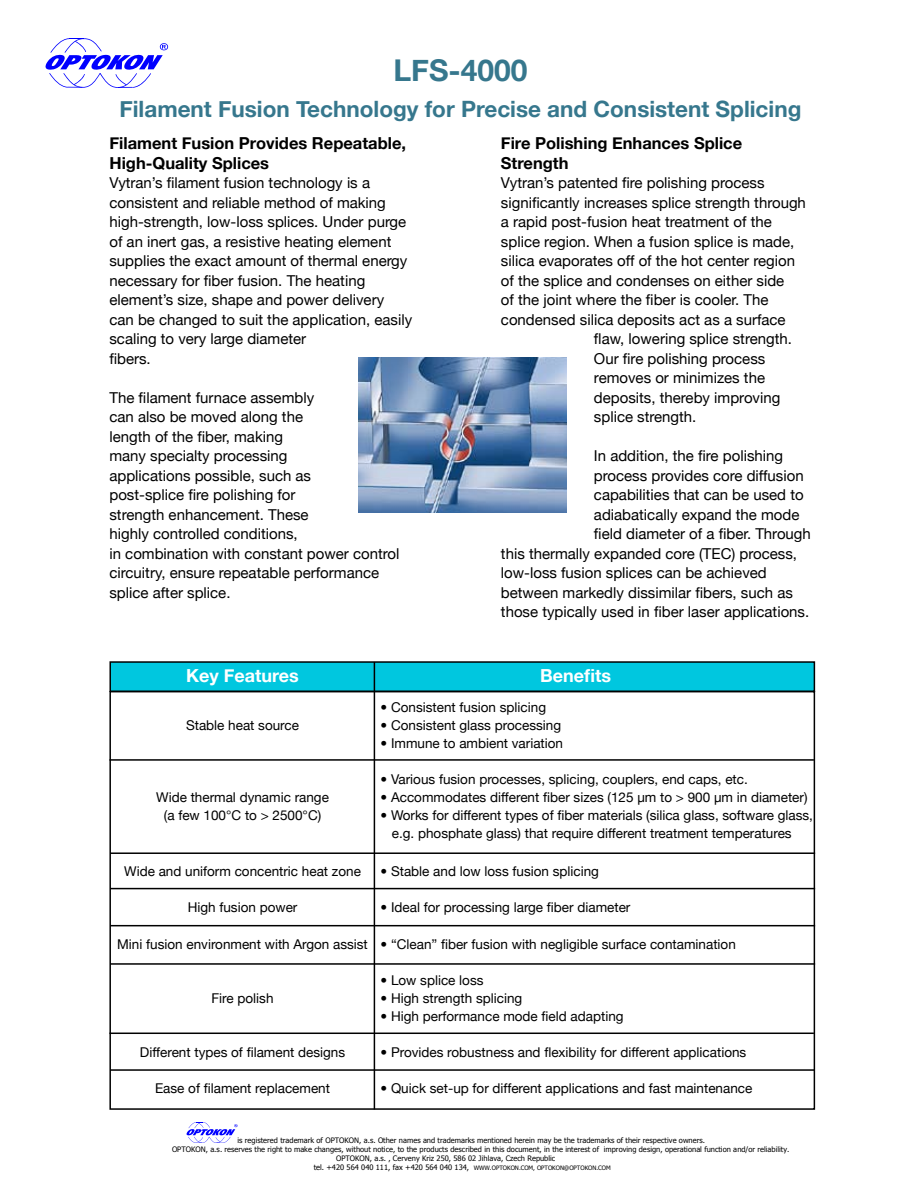
<style>
.page{position:relative;width:918px;height:1188px;background:#fff}
.page>*{position:absolute;margin:0;border:0;box-sizing:border-box;transform-origin:0 0}
.t1{font:700 30px "Helvetica Neue";color:#36778d}
.t2{font:700 22.5px "Helvetica Neue";color:#36778d}
.t3{font:700 18px "Helvetica Neue";color:#fff}
.t4{font:700 16.5px/19.5px "Helvetica Neue";color:#000}
.t5{font:15px/19.5px "Helvetica Neue";color:#000}
.t6{font:13.5px/18px "Helvetica Neue";color:#000}
.t7{font:7.5px "Tahoma";color:#000}
.s1{font-size:6px}
</style>
<div class="page">
<img style="left:358px;top:358px;width:209px;height:154px">
<div style="left:109px;top:691px;width:706px;height:419px;border:2px solid #000"></div>
<div style="left:110px;top:662px;width:704px;height:29px;background:#00c7df"></div>
<div style="left:109px;top:661px;width:706px;height:31px;border:2px solid #000"></div>
<hr style="left:109px;top:759px;width:705px;height:2px;background:#000">
<hr style="left:110px;top:852px;width:705px;height:2px;background:#000">
<hr style="left:110px;top:888px;width:705px;height:1px;background:#000">
<hr style="left:110px;top:925px;width:705px;height:1px;background:#000">
<hr style="left:110px;top:963px;width:705px;height:2px;background:#000">
<hr style="left:109px;top:1033px;width:705px;height:1px;background:#000">
<hr style="left:110px;top:1069px;width:704px;height:2px;background:#000">
<hr style="left:374px;top:662px;width:1px;height:447px;background:#000">
<svg style="left:46px;top:38px;width:122px;height:50px"></svg>
<svg style="left:187px;top:1122px;width:51px;height:21px"></svg>
<h1 class="t1" style="left:393px;top:52px;width:135px">LFS-4000</h1>
<h2 class="t2" style="left:119px;top:95px;width:683px">Filament Fusion Technology for Precise and Consistent Splicing</h2>
<p class="t4" style="left:501px;top:133px;width:243px">Fire Polishing Enhances Splice<br>Strength</p>
<p class="t5" style="left:501px;top:173px;width:265px">Vytran’s patented fire polishing process</p>
<p class="t5" style="left:501px;top:192px;width:307px">significantly increases splice strength through</p>
<p class="t5" style="left:501px;top:212px;width:272px">a rapid post-fusion heat treatment of the</p>
<p class="t5" style="left:501px;top:231px;width:295px">splice region. When a fusion splice is made,</p>
<p class="t5" style="left:501px;top:251px;width:296px">silica evaporates off of the hot center region</p>
<p class="t5" style="left:501px;top:270px;width:285px">of the splice and condenses on either side</p>
<p class="t5" style="left:501px;top:290px;width:269px">of the joint where the fiber is cooler. The</p>
<p class="t5" style="left:501px;top:309px;width:286px">condensed silica deposits act as a surface</p>
<p class="t5" style="left:594px;top:329px;width:200px">flaw, lowering splice strength.</p>
<p class="t5" style="left:594px;top:348px;width:173px">Our fire polishing process</p>
<p class="t5" style="left:594px;top:368px;width:173px">removes or minimizes the</p>
<p class="t5" style="left:594px;top:387px;width:188px">deposits, thereby improving</p>
<p class="t5" style="left:594px;top:407px;width:104px">splice strength.</p>
<p class="t5" style="left:594px;top:446px;width:191px">In addition, the fire polishing</p>
<p class="t5" style="left:594px;top:465px;width:211px">process provides core diffusion</p>
<p class="t5" style="left:594px;top:485px;width:211px">capabilities that can be used to</p>
<p class="t5" style="left:594px;top:504px;width:207px">adiabatically expand the mode</p>
<p class="t5" style="left:594px;top:524px;width:218px">field diameter of a fiber. Through</p>
<p class="t5" style="left:501px;top:543px;width:298px">this thermally expanded core (TEC) process,</p>
<p class="t5" style="left:501px;top:563px;width:267px">low-loss fusion splices can be achieved</p>
<p class="t5" style="left:501px;top:582px;width:293px">between markedly dissimilar fibers, such as</p>
<p class="t5" style="left:501px;top:602px;width:310px">those typically used in fiber laser applications.</p>
<p class="t4" style="left:109px;top:133px;width:298px">Filament Fusion Provides Repeatable,<br>High-Quality Splices</p>
<p class="t5" style="left:109px;top:173px;width:304px">Vytran’s filament fusion technology is a consistent and reliable method of making high-strength, low-loss splices. Under purge of an inert gas, a resistive heating element supplies the exact amount of thermal energy necessary for fiber fusion. The heating element’s size, shape and power delivery can be changed to suit the application, easily scaling to very large diameter<br>fibers.</p>
<p class="t5" style="left:109px;top:387px;width:292px">The filament furnace assembly<br>can also be moved along the<br>length of the fiber, making<br>many specialty processing<br>applications possible, such as<br>post-splice fire polishing for<br>strength enhancement. These<br>highly controlled conditions,<br>in combination with constant power control circuitry, ensure repeatable performance splice after splice.</p>
<p class="t3" style="left:186px;top:665px;width:114px">Key Features</p>
<p class="t3" style="left:540px;top:665px;width:73px">Benefits</p>
<p class="t6" style="left:381px;top:698px;width:167px">• Consistent fusion splicing</p>
<p class="t6" style="left:186px;top:716px;width:115px">Stable heat source</p>
<p class="t6" style="left:381px;top:716px;width:182px">• Consistent glass processing</p>
<p class="t6" style="left:381px;top:734px;width:184px">• Immune to ambient variation</p>
<p class="t6" style="left:381px;top:770px;width:369px">• Various fusion processes, splicing, couplers, end caps, etc.</p>
<p class="t6" style="left:156px;top:788px;width:174px">Wide thermal dynamic range</p>
<p class="t6" style="left:381px;top:788px;width:428px">• Accommodates different fiber sizes (125 µm to &gt; 900 µm in diameter)</p>
<p class="t6" style="left:164px;top:806px;width:159px">(a few 100°C to &gt; 2500°C)</p>
<p class="t6" style="left:392px;top:806px;width:423px;text-indent:-11px">• Works for different types of fiber materials (silica glass, software glass, e.g. phosphate glass) that require different treatment temperatures</p>
<p class="t6" style="left:124px;top:862px;width:238px">Wide and uniform concentric heat zone</p>
<p class="t6" style="left:381px;top:862px;width:220px">• Stable and low loss fusion splicing</p>
<p class="t6" style="left:188px;top:898px;width:111px">High fusion power</p>
<p class="t6" style="left:381px;top:898px;width:251px">• Ideal for processing large fiber diameter</p>
<p class="t6" style="left:117px;top:935px;width:620px">Mini fusion environment with Argon assist • “Clean” fiber fusion with negligible surface contamination</p>
<p class="t6" style="left:381px;top:971px;width:104px">• Low splice loss</p>
<p class="t6" style="left:212px;top:989px;width:64px">Fire polish</p>
<p class="t6" style="left:381px;top:989px;width:143px">• High strength splicing</p>
<p class="t6" style="left:381px;top:1007px;width:245px">• High performance mode field adapting</p>
<p class="t6" style="left:140px;top:1043px;width:207px">Different types of filament designs</p>
<p class="t6" style="left:381px;top:1043px;width:367px">• Provides robustness and flexibility for different applications</p>
<p class="t6" style="left:155px;top:1079px;width:177px">Ease of filament replacement</p>
<p class="t6" style="left:381px;top:1079px;width:373px">• Quick set-up for different applications and fast maintenance</p>
<p class="t7" style="left:237px;top:1135px;width:469px">is registered trademark of OPTOKON, a.s. Other names and trademarks mentioned herein may be the trademarks of their respective owners.</p>
<p class="t7" style="left:172px;top:1144px;width:619px">OPTOKON, a.s. reserves the right to make changes, without notice, to the products described in this document, in the interest of improving design, operational function and/or reliability.</p>
<p class="t7" style="left:336px;top:1153px;width:221px">OPTOKON, a.s. , Cerveny Kriz 250, 586 02 Jihlava, Czech Republic</p>
<p class="t7" style="left:314px;top:1162px;width:298px">tel. +420 564 040 111, fax +420 564 040 134, <span class="s1">WWW.OPTOKON.COM, OPTOKON@OPTOKON.COM</span></p>
</div>
